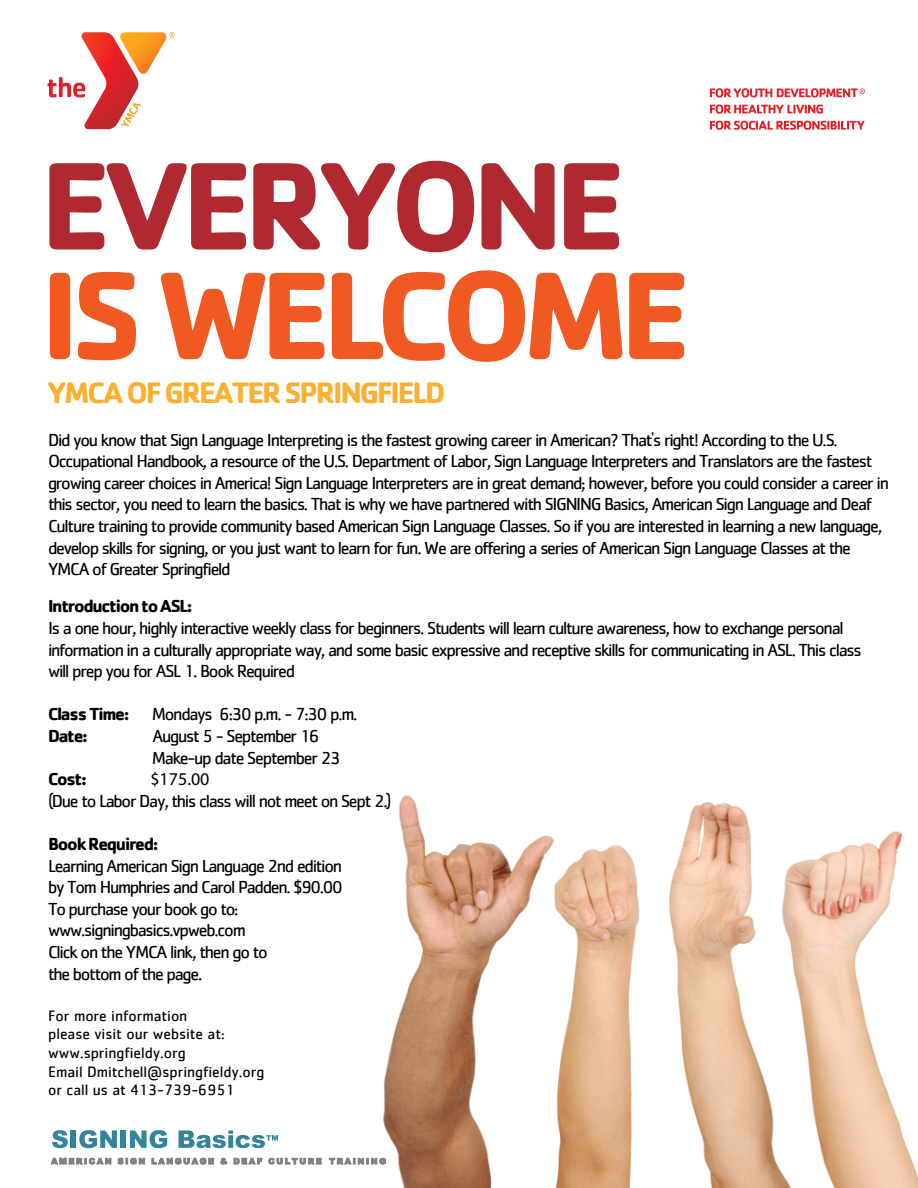
<style>
.page{position:relative;width:918px;height:1188px;background:#fff}
.page>*{position:absolute;margin:0;border:0;box-sizing:border-box;transform-origin:0 0}
.t1{font:700 129.3px "Cachet";letter-spacing:-.07em;color:#f05a22}
.t2{font:700 129.3px "Cachet";letter-spacing:-.07em;color:#af2a30}
.t3{font:700 30.6px "Cachet";letter-spacing:-.07em;color:#fbb032}
.t4{font:18px/21.6px "Cachet";letter-spacing:-.07em;color:#000}
.t5{font:700 18px "Cachet";letter-spacing:-.07em;color:#000}
.t6{font:18px "Myriad Pro";color:#000}
.t7{font:15.6px/18.8px "Cachet";letter-spacing:-.005em;color:#000}
.s1{font-weight:700}
</style>
<div class="page">
<img style="left:371px;top:795px;width:547px;height:393px">
<img style="left:138px;top:32px;width:29px;height:42px">
<svg style="left:169px;top:32px;width:5px;height:6px"></svg>
<img style="left:81px;top:32px;width:57px;height:97px">
<svg style="left:48px;top:77px;width:37px;height:20px"></svg>
<svg style="left:121px;top:103px;width:20px;height:24px"></svg>
<svg style="left:710px;top:104px;width:113px;height:10px"></svg>
<svg style="left:710px;top:121px;width:155px;height:9px"></svg>
<svg style="left:710px;top:88px;width:155px;height:10px"></svg>
<svg style="left:52px;top:1130px;width:16px;height:18px"></svg>
<div style="left:71px;top:1130px;width:5px;height:18px;background:#31849b"></div>
<svg style="left:79px;top:1130px;width:38px;height:18px"></svg>
<div style="left:121px;top:1130px;width:5px;height:18px;background:#31849b"></div>
<svg style="left:130px;top:1130px;width:37px;height:18px"></svg>
<svg style="left:179px;top:1130px;width:99px;height:18px"></svg>
<svg style="left:51px;top:1158px;width:60px;height:6px"></svg>
<svg style="left:118px;top:1158px;width:27px;height:6px"></svg>
<svg style="left:152px;top:1158px;width:62px;height:6px"></svg>
<svg style="left:220px;top:1158px;width:7px;height:6px"></svg>
<svg style="left:234px;top:1158px;width:28px;height:6px"></svg>
<svg style="left:269px;top:1158px;width:53px;height:6px"></svg>
<svg style="left:329px;top:1158px;width:57px;height:6px"></svg>
<h1 class="t2" style="left:40px;top:122px;width:587px">EVERYONE</h1>
<h1 class="t1" style="left:40px;top:232px;width:653px">IS WELCOME</h1>
<h2 class="t3" style="left:47px;top:373px;width:400px">YMCA OF GREATER SPRINGFIELD</h2>
<p class="t4" style="left:48px;top:428px;width:843px">Did you know that Sign Language Interpreting is the fastest growing career in American? That's right! According to the U.S.<br>Occupational Handbook, a resource of the U.S. Department of Labor, Sign Language Interpreters and Translators are the fastest growing career choices in America! Sign Language Interpreters are in great demand; however, before you could consider a career in this sector, you need to learn the basics. That is why we have partnered with SIGNING Basics, American Sign Language and Deaf Culture training to provide community based American Sign Language Classes. So if you are interested in learning a new language, develop skills for signing, or you just want to learn for fun. We are offering a series of American Sign Language Classes at the YMCA of Greater Springfield</p>
<p class="t5" style="left:48px;top:595px;width:146px">Introduction to ASL:</p>
<p class="t4" style="left:48px;top:617px;width:815px">Is a one hour, highly interactive weekly class for beginners. Students will learn culture awareness, how to exchange personal information in a culturally appropriate way, and some basic expressive and receptive skills for communicating in ASL. This class will prep you for ASL 1. Book Required</p>
<p class="t4" style="left:48px;top:703px;width:311px"><span class="s1">Class Time:</span> Mondays 6:30 p.m. - 7:30 p.m.<br><span class="s1">Date:</span></p>
<p class="t4" style="left:152px;top:725px;width:190px">August 5 - September 16<br>Make-up date September 23</p>
<p class="t5" style="left:48px;top:768px;width:40px">Cost:</p>
<p class="t6" style="left:150px;top:768px;width:61px">$175.00</p>
<p class="t4" style="left:48px;top:790px;width:345px">(Due to Labor Day, this class will not meet on Sept 2.)</p>
<p class="t5" style="left:48px;top:832px;width:112px">Book Required:</p>
<p class="t4" style="left:48px;top:855px;width:296px">Learning American Sign Language 2nd edition by Tom Humphries and Carol Padden. $90.00<br>To purchase your book go to: www.signingbasics.vpweb.com<br>Click on the YMCA link, then go to<br>the bottom of the page.</p>
<p class="t7" style="left:48px;top:1006px;width:218px">For more information<br>please visit our website at: www.springfieldy.org<br>Email Dmitchell@springfieldy.org or call us at 413-739-6951</p>
</div>
